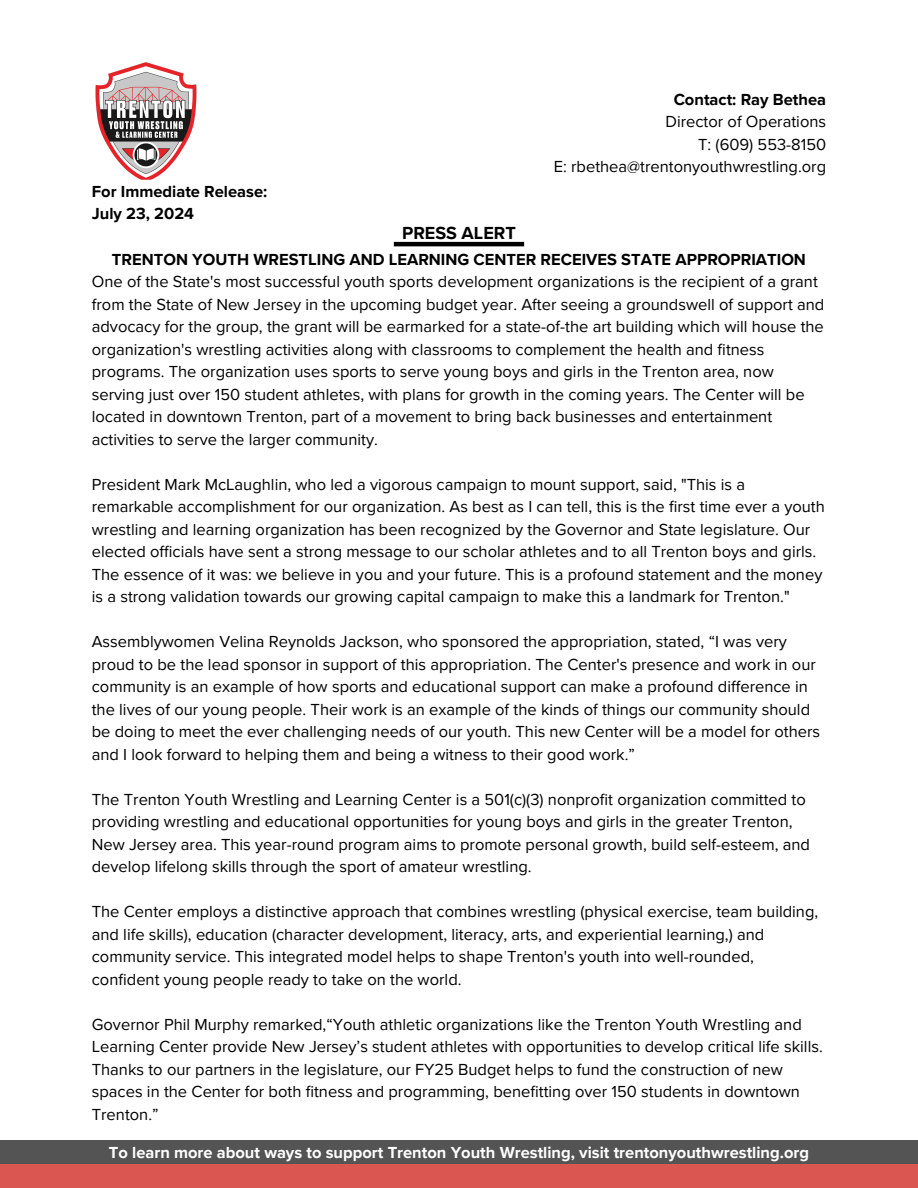
<style>
.page{position:relative;width:918px;height:1188px;background:#fff}
.page>*{position:absolute;margin:0;border:0;box-sizing:border-box;transform-origin:0 0}
.t1{font:700 18px "Proxima Nova";color:#000}
.t2{font:16.5px/22.5px "Proxima Nova";color:#000}
.t3{font:700 16.5px/22.5px "Proxima Nova";color:#000}
.t4{font:700 16.5px "Proxima Nova";color:#fff}
.s1{font-weight:700}
</style>
<div class="page">
<div style="left:0;top:1140px;width:918px;height:48px;background:#545454"></div>
<div style="left:0;top:1164px;width:918px;height:24px;background:#da5751"></div>
<img style="left:95px;top:62px;width:102px;height:118px">
<hr style="left:394px;top:242px;width:130px;height:4px;background:#000">
<p class="t2" style="left:665px;top:88px;width:162px;text-align:center"><span class="s1">Contact: Ray Bethea<br></span>Director of Operations</p>
<p class="t2" style="left:698px;top:133px;width:130px">T: (609) 553-8150</p>
<p class="t2" style="left:554px;top:156px;width:274px">E: rbethea@trentonyouthwrestling.org</p>
<p class="t3" style="left:92px;top:180px;width:177px">For Immediate Release:<br>July 23, 2024</p>
<p class="t3" style="left:112px;top:249px;width:695px">TRENTON YOUTH WRESTLING AND LEARNING CENTER RECEIVES STATE APPROPRIATION</p>
<h2 class="t1" style="left:402px;top:223px;width:115px">PRESS ALERT</h2>
<p class="t2" style="left:92px;top:271px;width:734px">One of the State's most successful youth sports development organizations is the recipient of a grant from the State of New Jersey in the upcoming budget year. After seeing a groundswell of support and advocacy for the group, the grant will be earmarked for a state-of-the art building which will house the organization's wrestling activities along with classrooms to complement the health and fitness programs. The organization uses sports to serve young boys and girls in the Trenton area, now serving just over 150 student athletes, with plans for growth in the coming years. The Center will be located in downtown Trenton, part of a movement to bring back businesses and entertainment activities to serve the larger community.</p>
<p class="t2" style="left:92px;top:474px;width:735px">President Mark McLaughlin, who led a vigorous campaign to mount support, said, "This is a remarkable accomplishment for our organization. As best as I can tell, this is the first time ever a youth wrestling and learning organization has been recognized by the Governor and State legislature. Our elected officials have sent a strong message to our scholar athletes and to all Trenton boys and girls.<br>The essence of it was: we believe in you and your future. This is a profound statement and the money is a strong validation towards our growing capital campaign to make this a landmark for Trenton."</p>
<p class="t2" style="left:92px;top:631px;width:730px">Assemblywomen Velina Reynolds Jackson, who sponsored the appropriation, stated, “I was very proud to be the lead sponsor in support of this appropriation. The Center's presence and work in our community is an example of how sports and educational support can make a profound difference in the lives of our young people. Their work is an example of the kinds of things our community should be doing to meet the ever challenging needs of our youth. This new Center will be a model for others and I look forward to helping them and being a witness to their good work.”</p>
<h2 class="t2" style="left:92px;top:789px;width:720px">The Trenton Youth Wrestling and Learning Center is a 501(c)(3) nonprofit organization committed to providing wrestling and educational opportunities for young boys and girls in the greater Trenton, New Jersey area. This year-round program aims to promote personal growth, build self-esteem, and develop lifelong skills through the sport of amateur wrestling.</h2>
<h1 class="t2" style="left:92px;top:901px;width:728px">The Center employs a distinctive approach that combines wrestling (physical exercise, team building, and life skills), education (character development, literacy, arts, and experiential learning,) and community service. This integrated model helps to shape Trenton's youth into well-rounded, confident young people ready to take on the world.</h1>
<h1 class="t2" style="left:92px;top:1014px;width:733px">Governor Phil Murphy remarked,“Youth athletic organizations like the Trenton Youth Wrestling and Learning Center provide New Jersey’s student athletes with opportunities to develop critical life skills.<br>Thanks to our partners in the legislature, our FY25 Budget helps to fund the construction of new spaces in the Center for both fitness and programming, benefitting over 150 students in downtown Trenton.”</h1>
<p class="t4" style="left:109px;top:1143px;width:702px">To learn more about ways to support Trenton Youth Wrestling, visit trentonyouthwrestling.org</p>
</div>
